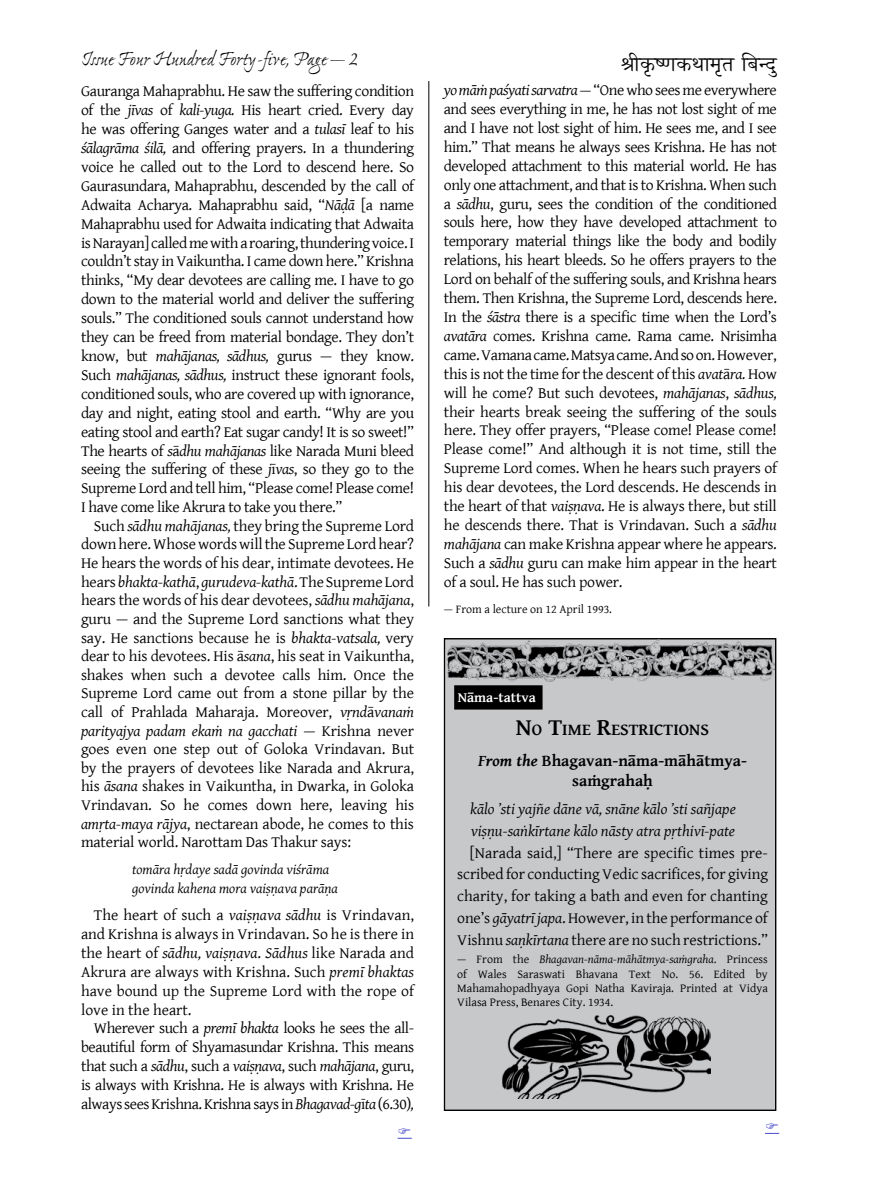
<style>
.page{position:relative;width:885px;height:1191px;background:#fff}
.page>*{position:absolute;margin:0;border:0;box-sizing:border-box;transform-origin:0 0}
.t1{font:21px "Ex Ponto Pro";letter-spacing:-.01em;color:#000}
.t2{font:18px "Shobhika";color:#000}
.t3{font:700 16.8px "Gentium Basic";color:#000}
.t4{font:700 16.5px/20px "Gentium Basic";color:#000;text-align:center}
.t5{font:15.75px/18.9px "Gentium Basic";letter-spacing:-.015em;color:#000;text-align:justify}
.t6{font:italic 15.75px/21.8px "Gentium Basic";color:#000}
.t7{font:italic 14.25px/18.3px "Gentium Basic";color:#000}
.t8{font:700 14.25px "Gentium Basic";color:#fff}
.t9{font:12px/14.4px "Gentium Basic";color:#000;text-align:justify}
.s1{font-style:italic}
.s2{font-style:italic;font-size:12.75px}
.s3{font-size:24px}
</style>
<div class="page">
<hr style="left:428px;top:81px;width:1px;height:525px;background:#000">
<div style="left:444px;top:638px;width:331px;height:470px;background:#c7c8ca"></div>
<img style="left:446px;top:640px;width:328px;height:41px">
<img style="left:502px;top:1016px;width:208px;height:82px">
<div style="left:455px;top:686px;width:86px;height:23px;background:#000"></div>
<div style="left:454px;top:685px;width:88px;height:24px;border:2px solid #000"></div>
<svg style="left:397px;top:1137px;width:15px;height:1px"></svg>
<svg style="left:765px;top:1132px;width:14px;height:2px"></svg>
<h1 class="t1" style="left:81px;top:46px;width:277px">Issue Four Hundred Forty-five, Page — 2</h1>
<p class="t2" style="left:620px;top:54px;width:167px">श्रीकृष्णकथामृत बिन्दु</p>
<p class="t5" style="left:81px;top:81px;width:334px">Gauranga Mahaprabhu. He saw the suffering condition of the <span class="s1">jīvas</span> of <span class="s1">kali-yuga.</span> His heart cried. Every day he was offering Ganges water and a <span class="s1">tulasī</span> leaf to his <span class="s1">śālagrāma śilā,</span> and offering prayers. In a thundering voice he called out to the Lord to descend here. So Gaurasundara, Mahaprabhu, descended by the call of Adwaita Acharya. Mahaprabhu said, “<span class="s1">Nāḍā</span> [a name Mahaprabhu used for Adwaita indicating that Adwaita is Narayan] called me with a roaring, thundering voice. I couldn’t stay in Vaikuntha. I came down here.” Krishna thinks, “My dear devotees are calling me. I have to go down to the material world and deliver the suffering souls.” The conditioned souls cannot understand how they can be freed from material bondage. They don’t know, but <span class="s1">mahājanas, sādhus,</span> gurus — they know.<br>Such <span class="s1">mahājanas, sādhus,</span> instruct these ignorant fools, conditioned souls, who are covered up with ignorance, day and night, eating stool and earth. “Why are you eating stool and earth? Eat sugar candy! It is so sweet!” The hearts of <span class="s1">s</span>ā<span class="s1">dhu mahājanas</span> like Narada Muni bleed seeing the suffering of these <span class="s1">j</span>ī<span class="s1">vas</span>, so they go to the Supreme Lord and tell him, “Please come! Please come!<br>I have come like Akrura to take you there.”</p>
<p class="t5" style="left:81px;top:516px;width:334px;text-indent:13px">Such <span class="s1">sādhu mahājanas,</span> they bring the Supreme Lord down here. Whose words will the Supreme Lord hear?<br>He hears the words of his dear, intimate devotees. He hears <span class="s1">bhakta-kathā</span>, <span class="s1">gurudeva-kathā</span>. The Supreme Lord hears the words of his dear devotees, <span class="s1">sādhu mahājana</span>, guru — and the Supreme Lord sanctions what they say. He sanctions because he is <span class="s1">bhakta-vatsala,</span> very dear to his devotees. His ā<span class="s1">sana</span>, his seat in Vaikuntha, shakes when such a devotee calls him. Once the Supreme Lord came out from a stone pillar by the call of Prahlada Maharaja. Moreover, <span class="s1">vṛnd</span>ā<span class="s1">vanaṁ parityajya padam ekaṁ na gacchati</span> — Krishna never goes even one step out of Goloka Vrindavan. But by the prayers of devotees like Narada and Akrura, his <span class="s1">āsana</span> shakes in Vaikuntha, in Dwarka, in Goloka Vrindavan. So he comes down here, leaving his <span class="s1">amṛta-maya rājya</span>, nectarean abode, he comes to this material world. Narottam Das Thakur says:</p>
<p class="t7" style="left:132px;top:860px;width:207px">tomāra hṛdaye sadā govinda viśrāma govinda kahena mora vaiṣṇava parāṇa</p>
<p class="t5" style="left:81px;top:905px;width:334px;text-indent:13px">The heart of such a <span class="s1">vaiṣṇava sādhu</span> is Vrindavan, and Krishna is always in Vrindavan. So he is there in the heart of <span class="s1">sādhu, vaiṣṇava</span>. <span class="s1">Sādhus</span> like Narada and Akrura are always with Krishna. Such <span class="s1">premī bhaktas </span>have bound up the Supreme Lord with the rope of love in the heart.</p>
<p class="t5" style="left:81px;top:1018px;width:334px;text-indent:13px">Wherever such a <span class="s1">premī bhakta</span> looks he sees the all&shy;beautiful form of Shyamasundar Krishna. This means that such a <span class="s1">sādhu</span>, such a <span class="s1">vaiṣṇava</span>, such <span class="s1">mahājana</span>, guru, is always with Krishna. He is always with Krishna. He always sees Krishna. Krishna says in <span class="s1">Bhagavad-g</span>ī<span class="s1">ta</span> (6.30)<span class="s1">,</span></p>
<p class="t5" style="left:444px;top:80px;width:334px"><span class="s1">yo māṁ paśyati sarvatra —</span> “One who sees me everywhere and sees everything in me, he has not lost sight of me and I have not lost sight of him. He sees me, and I see him.” That means he always sees Krishna. He has not developed attachment to this material world. He has only one attachment, and that is to Krishna. When such a <span class="s1">sādhu</span>, guru, sees the condition of the conditioned souls here, how they have developed attachment to temporary material things like the body and bodily relations, his heart bleeds. So he offers prayers to the Lord on behalf of the suffering souls, and Krishna hears them. Then Krishna, the Supreme Lord, descends here.<br>In the <span class="s1">śāstra</span> there is a specific time when the Lord’s <span class="s1">avatāra</span> comes. Krishna came. Rama came. Nrisimha came. Vamana came. Matsya came. And so on. However, this is not the time for the descent of this <span class="s1">avat</span>ā<span class="s1">ra.</span> How will he come? But such devotees, <span class="s1">mahājanas</span>, <span class="s1">sādhus, </span>their hearts break seeing the suffering of the souls here. They offer prayers, “Please come! Please come!<br>Please come!” And although it is not time, still the Supreme Lord comes. When he hears such prayers of his dear devotees, the Lord descends. He descends in the heart of that <span class="s1">vaiṣṇava</span>. He is always there, but still he descends there. That is Vrindavan. Such a <span class="s1">sādhu mahājana</span> can make Krishna appear where he appears.<br>Such a <span class="s1">sādhu</span> guru can make him appear in the heart of a soul. He has such power.</p>
<p class="t9" style="left:444px;top:601px;width:169px">— From a lecture on 12 April 1993<span class="s2">.</span></p>
<p class="t8" style="left:457px;top:686px;width:80px">Nāma-tattva</p>
<p class="t3" style="left:516px;top:717px;width:193px"><span class="s3">N</span>O <span class="s3">T</span>IME <span class="s3">R</span>ESTRICTIONS</p>
<p class="t4" style="left:478px;top:750px;width:270px"><span class="s1">From the</span> Bhagavan-nāma-māhātmya&shy;saṁgrahaḥ</p>
<p class="t6" style="left:470px;top:797px;width:267px">kālo ’sti yajñe dāne vā, snāne kālo ’sti sañjape viṣṇu-saṅkīrtane kālo nāsty atra pṛthivī-pate</p>
<p class="t5" style="left:457px;top:841px;width:312px;line-height:21.8px;text-indent:13px">[Narada said,] “There are specific times pre&shy;scribed for conducting Vedic sacrifices, for giving charity, for taking a bath and even for chanting one’s <span class="s1">gāyatrī japa</span>. However, in the performance of Vishnu <span class="s1">saṇkīrtana</span> there are no such restrictions.”</p>
<p class="t9" style="left:457px;top:951px;width:312px">— From the <span class="s1">Bhagavan-nāma-māhātmya-saṁgraha</span>. Princess of Wales Saraswati Bhavana Text No. 56. Edited by Mahamahopadhyaya Gopi Natha Kaviraja. Printed at Vidya Vilasa Press, Benares City. 1934.</p>
</div>
